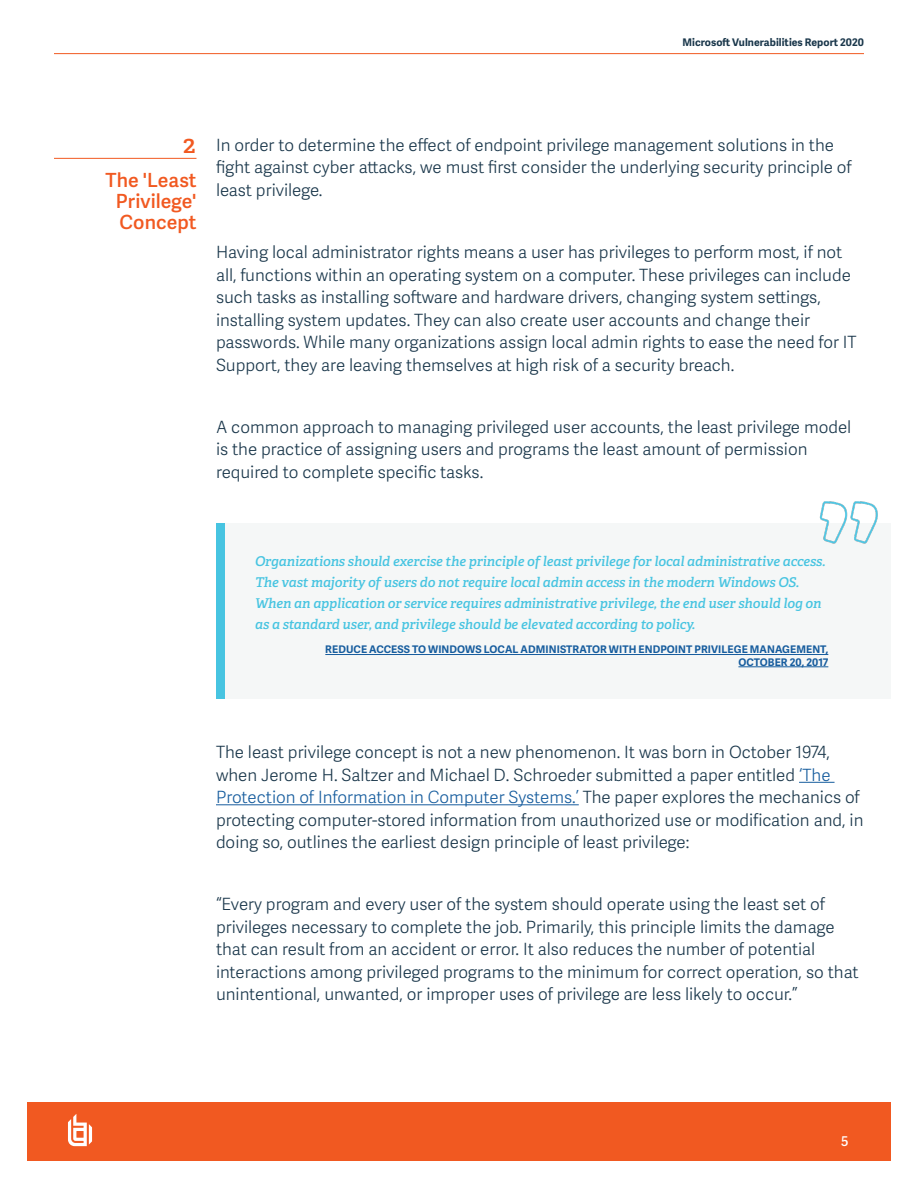
<style>
.page{position:relative;width:918px;height:1188px;background:#fff}
.page>*{position:absolute;margin:0;border:0;box-sizing:border-box;transform-origin:0 0}
.t1{font:600 24.3px "Adelle";color:#f15921}
.t2{font:600 19.5px/21px "Adelle Sans";letter-spacing:.005em;color:#f15921;text-align:justify}
.t3{font:300 16.8px/22.5px "Adelle Sans";color:#1a374b}
.t4{font:italic 600 13.5px/21px "Adelle";letter-spacing:-.005em;color:#47c4e1}
.t5{font:600 13.5px "Adelle Sans";color:#fff}
.t6{font:700 10.5px "Adelle Sans";letter-spacing:.01em;color:#175d9e}
.t7{font:700 10.5px "Adelle Sans";letter-spacing:.005em;color:#1a374b}
.s1{color:#175d9e}
</style>
<div class="page">
<hr style="left:54px;top:53px;width:810px;height:1px;background:#f15921">
<hr style="left:54px;top:158px;width:142px;height:1px;background:#f15921">
<hr style="left:799px;top:782px;width:36px;height:1px;background:#175d9e">
<hr style="left:216px;top:804px;width:363px;height:1px;background:#175d9e">
<div style="left:27px;top:1102px;width:864px;height:59px;background:#f15921"></div>
<svg style="left:68px;top:1114px;width:24px;height:32px"></svg>
<div style="left:216px;top:524px;width:675px;height:175px;background:#f5f7f7"></div>
<hr style="left:325px;top:654px;width:503px;height:1px;background:#175d9e">
<hr style="left:738px;top:667px;width:90px;height:1px;background:#175d9e">
<div style="left:216px;top:524px;width:9px;height:175px;background:#47c4e1"></div>
<img style="left:819px;top:501px;width:59px;height:43px">
<p class="t7" style="left:683px;top:34px;width:183px">Microsoft Vulnerabilities Report 2020</p>
<p class="t1" style="left:183px;top:129px;width:15px">2</p>
<p class="t2" style="left:116px;top:169px;width:82px;text-indent:-10px">The 'Least Privilege' Concept</p>
<p class="t3" style="left:216px;top:133px;width:637px">In order to determine the effect of endpoint privilege management solutions in the fight against cyber attacks, we must first consider the underlying security principle of least privilege.</p>
<p class="t3" style="left:216px;top:240px;width:642px">Having local administrator rights means a user has privileges to perform most, if not all, functions within an operating system on a computer. These privileges can include such tasks as installing software and hardware drivers, changing system settings, installing system updates. They can also create user accounts and change their passwords. While many organizations assign local admin rights to ease the need for IT Support, they are leaving themselves at high risk of a security breach.</p>
<p class="t3" style="left:216px;top:415px;width:637px">A common approach to managing privileged user accounts, the least privilege model is the practice of assigning users and programs the least amount of permission required to complete specific tasks.</p>
<p class="t4" style="left:255px;top:551px;width:572px">Organizations should exercise the principle of least privilege for local administrative access.<br>The vast majority of users do not require local admin access in the modern Windows OS.<br>When an application or service requires administrative privilege, the end user should log on as a standard user, and privilege should be elevated according to policy.</p>
<p class="t6" style="left:325px;top:642px;width:505px">REDUCE ACCESS TO WINDOWS LOCAL ADMINISTRATOR WITH ENDPOINT PRIVILEGE MANAGEMENT,</p>
<p class="t6" style="left:738px;top:654px;width:91px">OCTOBER 20, 2017</p>
<p class="t3" style="left:216px;top:740px;width:649px">The least privilege concept is not a new phenomenon. It was born in October 1974, when Jerome H. Saltzer and Michael D. Schroeder submitted a paper entitled <span class="s1">‘The Protection of Information in Computer Systems.’</span> The paper explores the mechanics of protecting computer-stored information from unauthorized use or modification and, in doing so, outlines the earliest design principle of least privilege:</p>
<p class="t3" style="left:216px;top:893px;width:644px">“Every program and every user of the system should operate using the least set of privileges necessary to complete the job. Primarily, this principle limits the damage that can result from an accident or error. It also reduces the number of potential interactions among privileged programs to the minimum for correct operation, so that unintentional, unwanted, or improper uses of privilege are less likely to occur.”</p>
<p class="t5" style="left:841px;top:1132px;width:9px">5</p>
</div>
